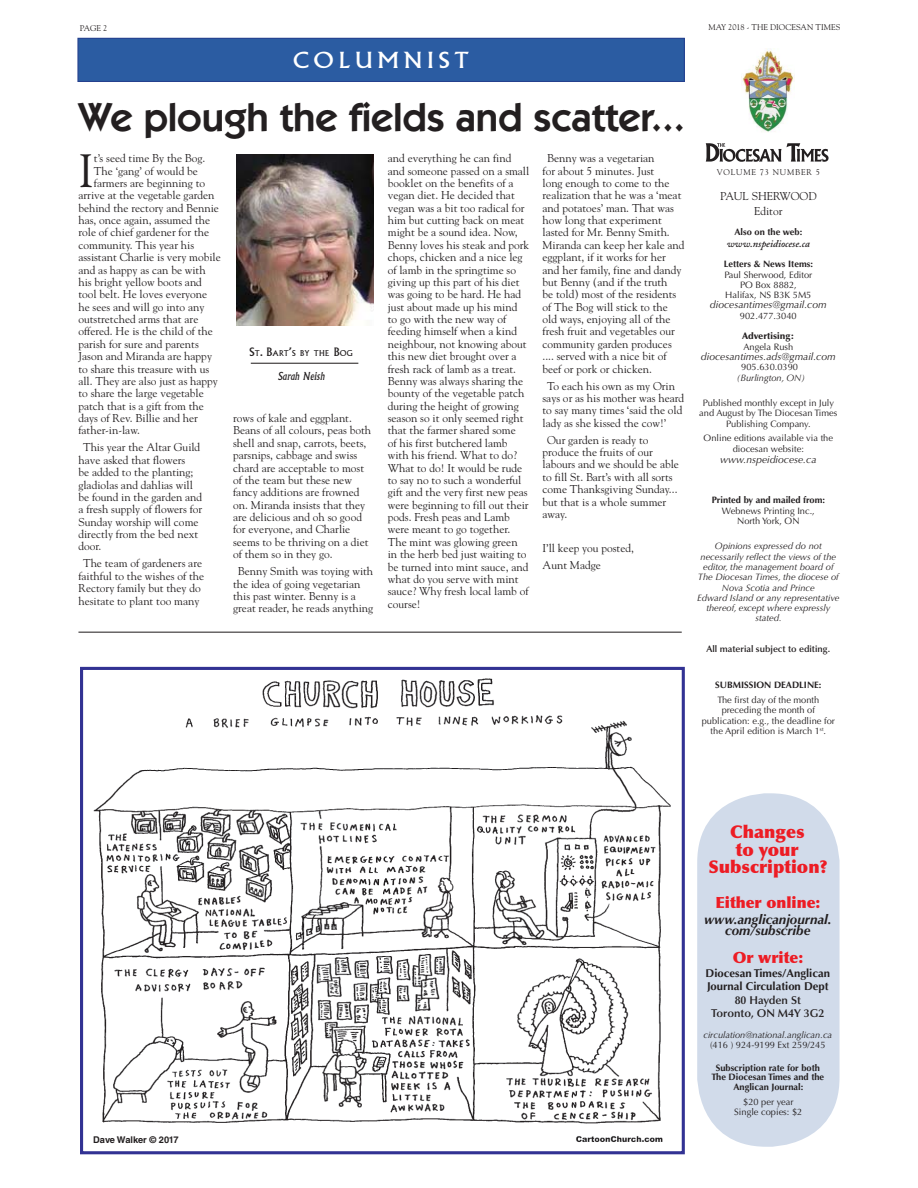
<style>
.page{position:relative;width:918px;height:1188px;background:#fff}
.page>*{position:absolute;margin:0;border:0;box-sizing:border-box;transform-origin:0 0}
.t1{font:46.5px "Goudy Std";color:#231f20}
.t2{font:600 40.2px "ITC Kabel Std";color:#231f20}
.t3{font:21.6px "Albertus MT Std";letter-spacing:.2em;color:#fff;scale:1.1 1}
.t4{font:900 17.55px/17.5px "Optima LT Std";color:#ed1c24;text-align:center}
.t5{font:900 15.45px "Optima LT Std";color:#ed1c24}
.t6{font:italic 700 13.35px/11.4px "Optima LT Std";color:#231f20;text-align:center}
.t7{font:11.4px/12.3px "Goudy Std";color:#231f20}
.t8{font:700 11.4px/13.4px "Optima LT Std";color:#231f20}
.t9{font:600 11.4px/13.4px "Optima LT Std";color:#231f20;text-align:center}
.t10{font:italic 10.8px "Albertus MT Std";color:#231f20}
.t11{font:italic 10.35px "Optima LT Std";color:#231f20}
.t12{font:italic 600 10.35px "Adobe Caslon Pro";color:#231f20}
.t13{font:9.3px/10.4px "Optima LT Std";color:#231f20;text-align:center}
.t14{font:italic 9.3px/10.4px "Optima LT Std";color:#231f20;text-align:center}
.t15{font:700 9.3px/9.3px "Optima LT Std";color:#231f20;text-align:center}
.t16{font:600 9.3px "Optima LT Std";color:#231f20}
.t17{font:700 9.3px "Helvetica LT Std";letter-spacing:-.015em;color:#231f20}
.t18{font:900 9.3px "Optima LT Std";color:#231f20}
.t19{font:8.25px "Goudy Std";color:#231f20}
.t20{font:8.25px "Goudy Std";letter-spacing:.1em;color:#231f20}
.t21{font:7.95px "Albertus MT Std";letter-spacing:.045em;color:#231f20}
.s1{font-size:11.4px}
</style>
<div class="page">
<img style="left:93px;top:678px;width:578px;height:464px">
<div style="left:80px;top:667px;width:605px;height:487px;border:3px solid #323293"></div>
<img style="left:742px;top:50px;width:52px;height:82px">
<img style="left:705px;top:143px;width:124px;height:19px">
<div style="left:697px;top:793px;width:143px;height:354px;background:#d1dbea;border-radius:69px"></div>
<div style="left:78px;top:38px;width:606px;height:43px;background:#2b5ca2"></div>
<div style="left:77px;top:38px;width:608px;height:44px;border:1px solid #25408e"></div>
<hr style="left:251px;top:363px;width:107px;height:1px;background:#231f20">
<img style="left:237px;top:154px;width:137px;height:172px">
<hr style="left:78px;top:632px;width:604px;height:1px;background:#231f20">
<p class="t19" style="left:80px;top:25px;width:29px">PAGE 2</p>
<p class="t19" style="left:708px;top:24px;width:133px">MAY 2018 - THE DIOCESAN TIMES</p>
<h3 class="t3" style="left:293px;top:52px;width:161px">COLUMNIST</h3>
<h2 class="t2" style="left:78px;top:102px;width:608px">We plough the fields and scatter...</h2>
<h1 class="t1" style="left:78px;top:151px;width:17px">I</h1>
<p class="t7" style="left:94px;top:153px;width:113px">t’s seed time By the Bog.</p>
<p class="t7" style="left:388px;top:153px;width:143px">and everything he can find and someone passed on a small booklet on the benefits of a vegan diet. He decided that vegan was a bit too radical for him but cutting back on meat might be a sound idea. Now,<br>Benny loves his steak and pork chops, chicken and a nice leg of lamb in the springtime so giving up this part of his diet was going to be hard. He had just about made up his mind to go with the new way of feeding himself when a kind neighbour, not knowing about this new diet brought over a fresh rack of lamb as a treat.<br>Benny was always sharing the bounty of the vegetable patch during the height of growing season so it only seemed right that the farmer shared some<br>of his first butchered lamb with his friend. What to do?<br>What to do! It would be rude to say no to such a wonderful gift and the very first new peas were beginning to fill out their pods. Fresh peas and Lamb were meant to go together.<br>The mint was glowing green in the herb bed just waiting to be turned into mint sauce, and what do you serve with mint sauce? Why fresh local lamb of course!</p>
<p class="t7" style="left:543px;top:153px;width:144px;text-indent:5px">Benny was a vegetarian<br>for about 5 minutes. Just<br>long enough to come to the realization that he was a ‘meat and potatoes’ man. That was how long that experiment lasted for Mr. Benny Smith.<br>Miranda can keep her kale and eggplant, if it works for her and her family, fine and dandy but Benny (and if the truth<br>be told) most of the residents of The Bog will stick to the old ways, enjoying all of the fresh fruit and vegetables our community garden produces .... served with a nice bit of beef or pork or chicken.</p>
<p class="t7" style="left:94px;top:165px;width:105px">The ‘gang’ of would be</p>
<p class="t7" style="left:94px;top:178px;width:113px">farmers are beginning to</p>
<p class="t7" style="left:78px;top:190px;width:138px">arrive at the vegetable garden</p>
<p class="t7" style="left:78px;top:202px;width:142px">behind the rectory and Bennie</p>
<p class="t7" style="left:78px;top:215px;width:133px">has, once again, assumed the</p>
<p class="t7" style="left:78px;top:227px;width:132px">role of chief gardener for the</p>
<p class="t7" style="left:78px;top:240px;width:117px">community. This year his</p>
<p class="t7" style="left:78px;top:252px;width:144px">assistant Charlie is very mobile</p>
<p class="t7" style="left:78px;top:264px;width:129px">and as happy as can be with</p>
<p class="t7" style="left:78px;top:277px;width:125px">his bright yellow boots and</p>
<p class="t7" style="left:78px;top:289px;width:130px">tool belt. He loves everyone</p>
<p class="t7" style="left:78px;top:301px;width:128px">he sees and will go into any</p>
<p class="t7" style="left:78px;top:314px;width:121px">outstretched arms that are</p>
<p class="t7" style="left:78px;top:326px;width:136px">offered. He is the child of the</p>
<p class="t7" style="left:78px;top:339px;width:122px">parish for sure and parents</p>
<p class="t7" style="left:78px;top:351px;width:135px">Jason and Miranda are happy</p>
<p class="t7" style="left:78px;top:363px;width:132px">to share this treasure with us</p>
<p class="t7" style="left:78px;top:376px;width:141px">all. They are also just as happy</p>
<p class="t7" style="left:78px;top:388px;width:127px">to share the large vegetable</p>
<p class="t7" style="left:78px;top:400px;width:127px">patch that is a gift from the</p>
<p class="t7" style="left:78px;top:413px;width:121px">days of Rev. Billie and her</p>
<p class="t7" style="left:78px;top:425px;width:63px">father-in-law.</p>
<p class="t7" style="left:78px;top:442px;width:125px;text-indent:5px">This year the Altar Guild have asked that flowers<br>be added to the planting; gladiolas and dahlias will be found in the garden and a fresh supply of flowers for<br>Sunday worship will come directly from the bed next door.</p>
<p class="t7" style="left:78px;top:558px;width:127px;text-align:center">The team of gardeners are faithful to the wishes of the<br>Rectory family but they do hesitate to plant too many</p>
<p class="t21" style="left:250px;top:350px;width:105px"><span class="s1">S</span>T<span class="s1">. B</span>ART<span class="s1">’</span>S BY THE <span class="s1">B</span>OG</p>
<p class="t10" style="left:278px;top:370px;width:48px">Sarah Neish</p>
<p class="t7" style="left:543px;top:380px;width:143px;text-indent:5px">To each his own as my Orin says or as his mother was heard to say many times ‘said the old lady as she kissed the cow!’</p>
<p class="t7" style="left:543px;top:434px;width:138px;text-indent:5px">Our garden is ready to produce the fruits of our labours and we should be able to fill St. Bart’s with all sorts come Thanksgiving Sunday... but that is a whole summer away.</p>
<p class="t7" style="left:543px;top:540px;width:93px;line-height:17px">I’ll keep you posted,<br>Aunt Madge</p>
<p class="t7" style="left:233px;top:413px;width:139px">rows of kale and eggplant.<br>Beans of all colours, peas both shell and snap, carrots, beets, parsnips, cabbage and swiss chard are acceptable to most of the team but these new fancy additions are frowned on. Miranda insists that they are delicious and oh so good for everyone, and Charlie seems to be thriving on a diet of them so in they go.</p>
<p class="t7" style="left:233px;top:566px;width:142px;text-indent:5px">Benny Smith was toying with the idea of going vegetarian this past winter. Benny is a great reader, he reads anything</p>
<p class="t20" style="left:717px;top:169px;width:105px">VOLUME 73 NUMBER 5</p>
<p class="t7" style="left:720px;top:190px;width:98px;line-height:14.4px;text-align:center">PAUL SHERWOOD<br>Editor</p>
<p class="t15" style="left:734px;top:228px;width:69px">Also on the web:</p>
<p class="t12" style="left:727px;top:237px;width:85px">www.nspeidiocese.ca</p>
<p class="t15" style="left:724px;top:260px;width:91px">Letters &amp; News Items:</p>
<p class="t13" style="left:724px;top:270px;width:89px">Paul Sherwood, Editor<br>PO Box 8882,<br>Halifax, NS B3K 5M5</p>
<p class="t11" style="left:710px;top:300px;width:118px">diocesantimes@gmail.com</p>
<p class="t13" style="left:740px;top:311px;width:58px">902.477.3040</p>
<p class="t18" style="left:742px;top:332px;width:54px">Advertising:</p>
<p class="t13" style="left:743px;top:342px;width:52px">Angela Rush</p>
<p class="t11" style="left:701px;top:352px;width:136px">diocesantimes.ads@gmail.com</p>
<p class="t13" style="left:741px;top:363px;width:58px">905.630.0390</p>
<p class="t14" style="left:737px;top:373px;width:70px">(Burlington, ON)</p>
<p class="t13" style="left:699px;top:398px;width:140px">Published monthly except in July and August by The Diocesan Times<br>Publishing Company.</p>
<p class="t13" style="left:704px;top:434px;width:131px">Online editions available via the diocesan website:</p>
<p class="t11" style="left:720px;top:455px;width:98px">www.nspeidiocese.ca</p>
<p class="t15" style="left:712px;top:496px;width:115px">Printed by and mailed from:</p>
<p class="t13" style="left:722px;top:506px;width:95px">Webnews Printing Inc.,<br>North York, ON</p>
<p class="t14" style="left:697px;top:542px;width:144px">Opinions expressed do not necessarily reflect the views of the editor, the management board of<br>The Diocesan Times, the diocese of<br>Nova Scotia and Prince<br>Edward Island or any representative thereof, except where expressly stated.</p>
<p class="t16" style="left:707px;top:645px;width:125px">All material subject to editing.</p>
<p class="t15" style="left:715px;top:681px;width:108px">SUBMISSION DEADLINE:</p>
<p class="t13" style="left:702px;top:695px;width:135px">The first day of the month preceding the month of publication: e.g., the deadline for the April edition is March 1<sup>st</sup>.</p>
<p class="t17" style="left:93px;top:1134px;width:87px">Dave Walker © 2017</p>
<h3 class="t4" style="left:709px;top:823px;width:120px">Changes<br>to your<br>Subscription?</h3>
<h3 class="t5" style="left:715px;top:893px;width:107px">Either online:</h3>
<p class="t6" style="left:704px;top:913px;width:129px">www.anglicanjournal. com/subscribe</p>
<h3 class="t5" style="left:733px;top:949px;width:72px">Or write:</h3>
<p class="t8" style="left:706px;top:967px;width:126px">Diocesan Times/Anglican<br>Journal Circulation Dept</p>
<p class="t9" style="left:711px;top:994px;width:115px">80 Hayden St<br>Toronto, ON M4Y 3G2</p>
<p class="t14" style="left:703px;top:1030px;width:130px">circulation@national.anglican.ca</p>
<p class="t13" style="left:710px;top:1040px;width:117px">(416 ) 924-9199 Ext 259/245</p>
<p class="t15" style="left:711px;top:1064px;width:114px">Subscription rate for both<br>The Diocesan Times and the<br>Anglican Journal:</p>
<p class="t13" style="left:734px;top:1097px;width:70px">$20 per year<br>Single copies: $2</p>
</div>
